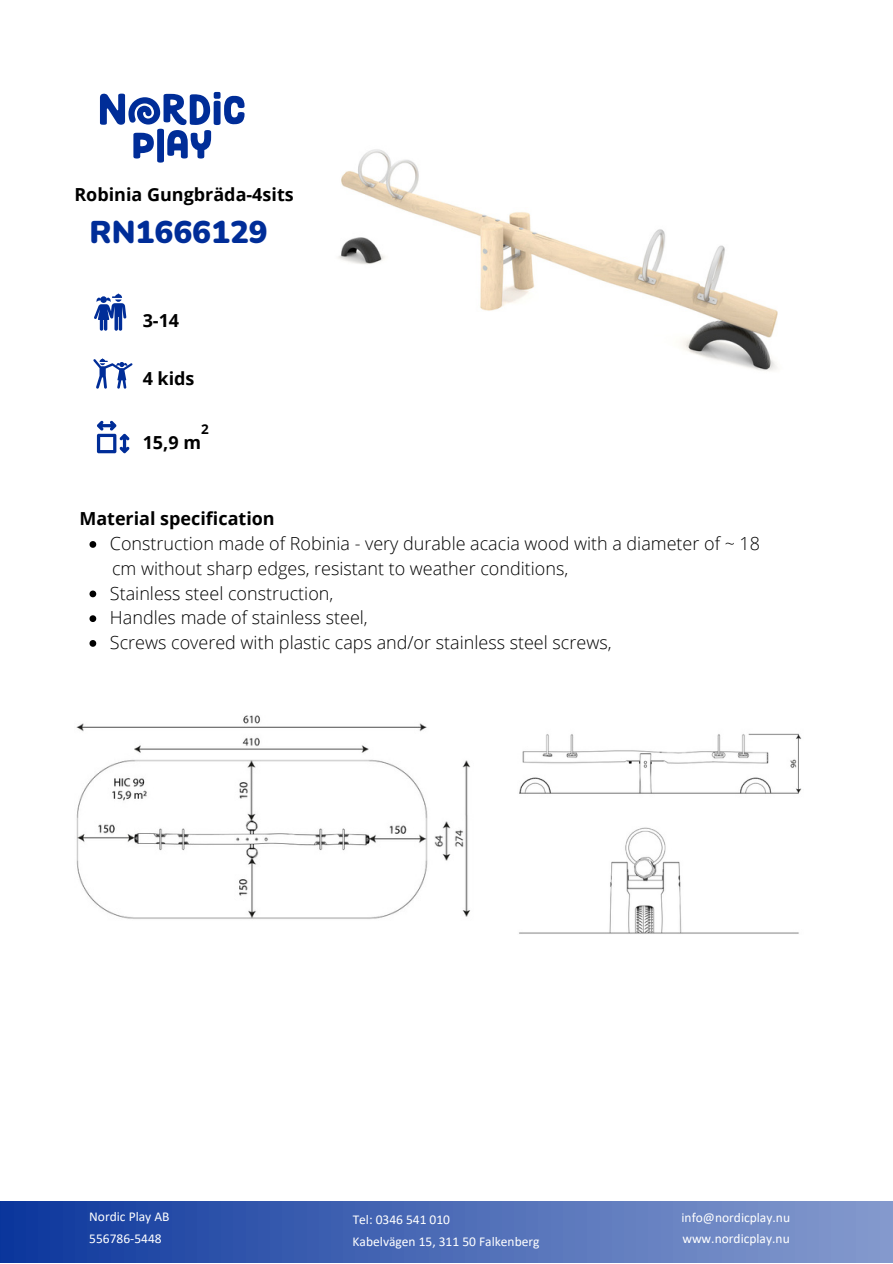
<style>
.page{position:relative;width:893px;height:1264px;background:#fff}
.page>*{position:absolute;margin:0;border:0;box-sizing:border-box;transform-origin:0 0}
.t1{font:900 31.5px "Nunito";color:#002d98}
.t2{font:300 18px "Open Sans";color:#000}
.t3{font:700 18px "Open Sans";color:#000}
.t4{font:13.5px "Calibri";color:#fff}
.t5{font:700 13.5px "Open Sans";color:#000}
</style>
<div class="page">
<svg style="left:94px;top:293px;width:32px;height:38px"></svg>
<svg style="left:93px;top:358px;width:40px;height:31px"></svg>
<svg style="left:97px;top:420px;width:32px;height:33px"></svg>
<svg style="left:100px;top:92px;width:144px;height:71px"></svg>
<div style="left:0;top:1201px;width:892px;height:61px;background:linear-gradient(to right,#0e389d,#889cce)"></div>
<img style="left:76px;top:715px;width:395px;height:204px">
<img style="left:519px;top:733px;width:283px;height:201px">
<img style="left:338px;top:149px;width:440px;height:222px">
<svg style="left:89px;top:541px;width:7px;height:7px"></svg>
<svg style="left:89px;top:590px;width:7px;height:7px"></svg>
<svg style="left:89px;top:615px;width:7px;height:7px"></svg>
<svg style="left:89px;top:640px;width:7px;height:6px"></svg>
<p class="t3" style="left:74px;top:181px;width:221px">Robinia Gungbräda-4sits</p>
<p class="t1" style="left:89px;top:211px;width:180px">RN1666129</p>
<p class="t3" style="left:143px;top:308px;width:38px">3-14</p>
<p class="t3" style="left:143px;top:366px;width:53px">4 kids</p>
<p class="t5" style="left:201px;top:419px;width:9px">2</p>
<p class="t3" style="left:143px;top:430px;width:60px">15,9 m</p>
<p class="t3" style="left:79px;top:506px;width:197px">Material specification</p>
<p class="t2" style="left:112px;top:555px;width:457px">cm without sharp edges, resistant to weather conditions,</p>
<p class="t2" style="left:110px;top:531px;width:651px">Construction made of Robinia - very durable acacia wood with a diameter of ~ 18</p>
<p class="t2" style="left:110px;top:580px;width:225px">Stainless steel construction,</p>
<p class="t2" style="left:110px;top:605px;width:259px">Handles made of stainless steel,</p>
<p class="t2" style="left:110px;top:629px;width:503px">Screws covered with plastic caps and/or stainless steel screws,</p>
<p class="t4" style="left:89px;top:1211px;width:82px">Nordic Play AB</p>
<p class="t4" style="left:89px;top:1232px;width:74px">556786-5448</p>
<p class="t4" style="left:352px;top:1214px;width:99px">Tel: 0346 541 010</p>
<p class="t4" style="left:681px;top:1211px;width:110px">info@nordicplay.nu</p>
<p class="t4" style="left:352px;top:1235px;width:188px">Kabelvägen 15, 311 50 Falkenberg</p>
<p class="t4" style="left:682px;top:1232px;width:109px">www.nordicplay.nu</p>
</div>
